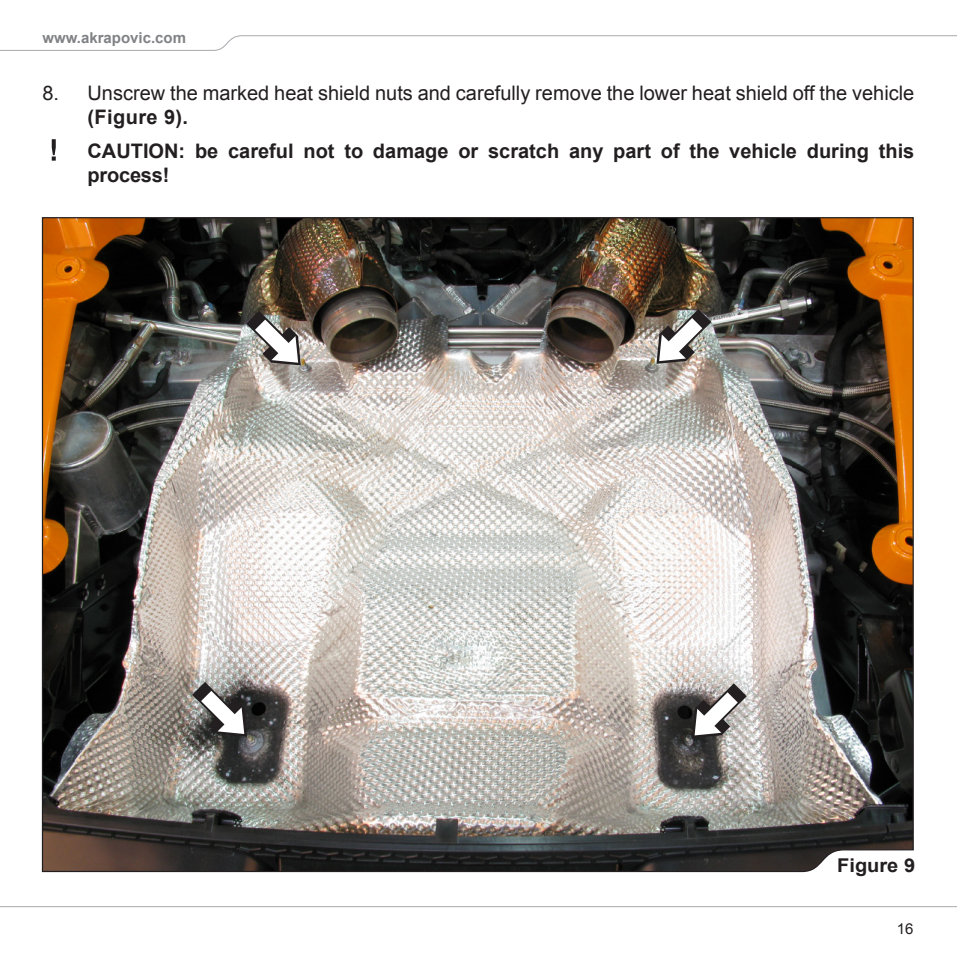
<style>
.page{position:relative;width:957px;height:957px;background:#fff}
.page>*{position:absolute;margin:0;border:0;box-sizing:border-box;transform-origin:0 0}
.body_txt_bullets{font:20px/24px "Arial";color:#231f20}
.body_txt_bullets-2{font:700 20px/24px "Arial";color:#231f20}
.body_txt_bold{font:700 19px "Arial";color:#231f20;scale:1.05 1}
.t1{font:700 15px "Arial";color:#808285}
.t2{font:15px "Arial";color:#231f20}
.s1{font-weight:700}
</style>
<div class="page">
<svg style="left:0;top:35px;width:957px;height:16px"></svg>
<svg style="left:0;top:906px;width:957px;height:2px"></svg>
<img style="left:41px;top:217px;width:873px;height:655px">
<svg style="left:52px;top:139px;width:4px;height:22px"></svg>
<img style="left:246px;top:311px;width:55px;height:54px">
<svg style="left:192px;top:682px;width:55px;height:54px"></svg>
<svg style="left:692px;top:683px;width:54px;height:55px"></svg>
<img style="left:656px;top:309px;width:55px;height:55px">
<p class="t1" style="left:42px;top:28px;width:145px">www.akrapovic.com</p>
<p class="body_txt_bullets" style="left:87px;top:81px;width:828px;text-indent:-45px">8. Unscrew the marked heat shield nuts and carefully remove the lower heat shield off the vehicle <span class="s1">(Figure 9).</span></p>
<p class="body_txt_bullets-2" style="left:87px;top:139px;width:828px">CAUTION: be careful not to damage or scratch any part of the vehicle during this process!</p>
<p class="body_txt_bold" style="left:837px;top:853px;width:76px">Figure 9</p>
<p class="t2" style="left:897px;top:918px;width:18px">16</p>
</div>
